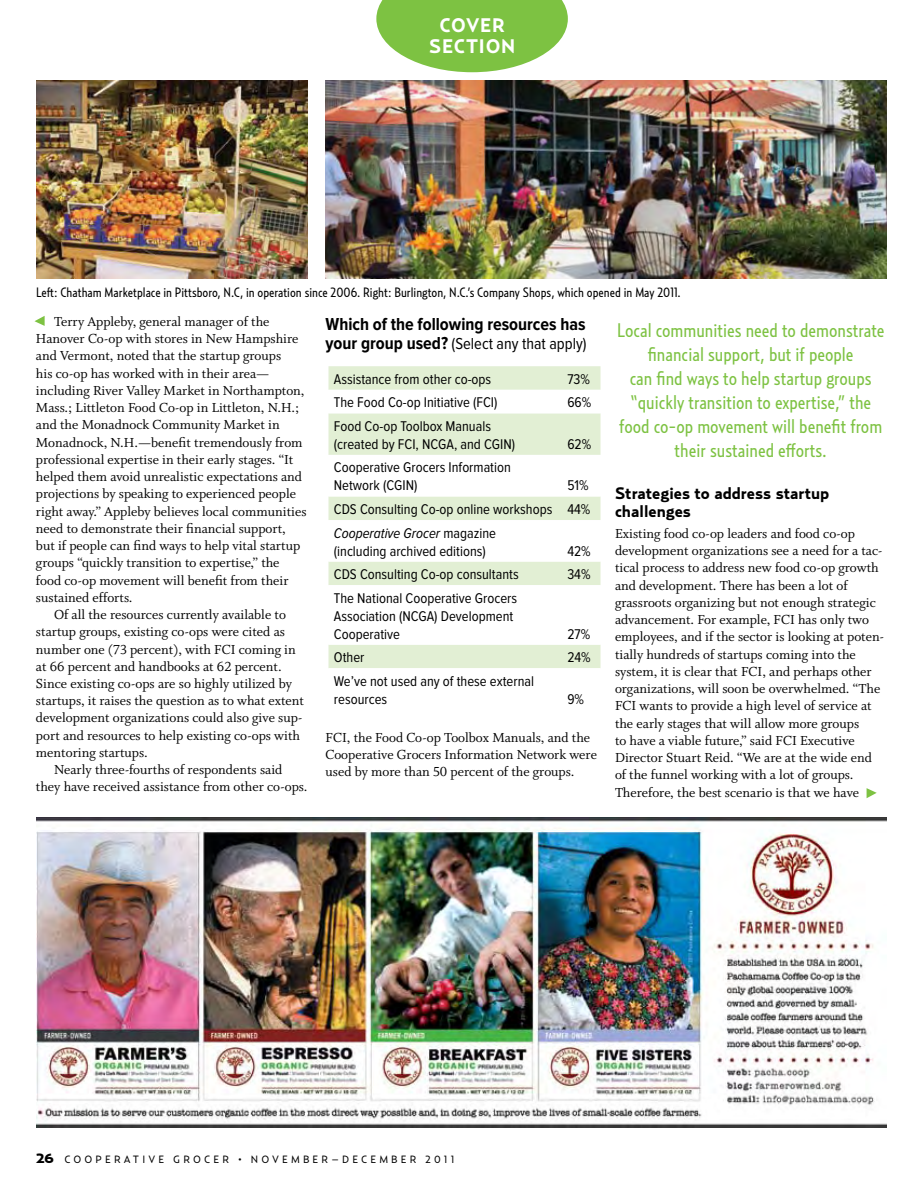
<style>
.page{position:relative;width:918px;height:1188px;background:#fff}
.page>*{position:absolute;margin:0;border:0;box-sizing:border-box;transform-origin:0 0}
.t1{font:19.5px/24px "Relay Cond";color:#7dc242;text-align:center}
.t2{font:700 19.5px/21px "Relay";letter-spacing:.04em;color:#fff;text-align:center}
.t3{font:700 condensed 18px "Proxima Nova";color:#000}
.t4{font:700 16.5px/18px "Relay";color:#000}
.t5{font:condensed 16.5px "Proxima Nova";color:#000}
.t6{font:14.7px/17.2px "Whitman Roman LF";color:#000}
.t7{font:condensed 14.7px/18px "Proxima Nova";color:#000}
.t8{font:13.5px "Relay Cond";color:#000}
.t9{font:10.5px "Relay";letter-spacing:.3em;color:#000}
.s1{font-weight:700;font-size:18px}
.s2{font-style:italic}
.s3{font-family:"Relay Wide";font-weight:900;font-size:13.5px}
.s4{font-family:"Proxima Nova"}
</style>
<div class="page">
<svg style="left:376px;top:0;width:192px;height:72px"></svg>
<svg style="left:328px;top:366px;width:273px;height:24px;background:#e2efd5"></svg>
<svg style="left:328px;top:413px;width:273px;height:255px"></svg>
<svg style="left:867px;top:788px;width:10px;height:10px"></svg>
<img style="left:36px;top:818px;width:850px;height:310px">
<svg style="left:34px;top:316px;width:11px;height:10px"></svg>
<img style="left:36px;top:80px;width:272px;height:199px">
<img style="left:326px;top:81px;width:560px;height:197px">
<h1 class="t2" style="left:429px;top:14px;width:88px">cover section</h1>
<p class="t8" style="left:36px;top:284px;width:646px">Left: Chatham Marketplace in Pittsboro, N.C, in operation since 2006. Right: Burlington, N.C.’s Company Shops, which opened in May 2011.</p>
<p class="t6" style="left:36px;top:313px;width:272px;text-indent:18px">Terry Appleby, general manager of the Hanover Co-op with stores in New Hampshire and Vermont, noted that the startup groups<br>his co-op has worked with in their area— including River Valley Market in Northampton, Mass.; Littleton Food Co-op in Littleton, N.H.; and the Monadnock Community Market in Monadnock, N.H.—benefit tremendously from professional expertise in their early stages. “It helped them avoid unrealistic expectations and projections by speaking to experienced people right away.” Appleby believes local communities need to demonstrate their financial support, but if people can find ways to help vital startup groups “quickly transition to expertise,” the food co-op movement will benefit from their sustained efforts.</p>
<p class="t6" style="left:36px;top:606px;width:270px;text-indent:18px">Of all the resources currently available to startup groups, existing co-ops were cited as number one (73 percent), with FCI coming in at 66 percent and handbooks at 62 percent.<br>Since existing co-ops are so highly utilized by startups, it raises the question as to what extent development organizations could also give sup&shy;port and resources to help existing co-ops with mentoring startups.</p>
<p class="t6" style="left:36px;top:761px;width:273px;text-align:center">Nearly three-fourths of respondents said<br>they have received assistance from other co-ops.</p>
<p class="t3" style="left:326px;top:315px;width:262px">Which of the following resources has</p>
<p class="t5" style="left:326px;top:336px;width:263px"><span class="s1">your group used?</span> (Select any that apply)</p>
<p class="t7" style="left:334px;top:371px;width:159px">Assistance from other co-ops</p>
<p class="t7" style="left:567px;top:371px;width:24px">73%</p>
<p class="t7" style="left:334px;top:394px;width:165px">The Food Co-op Initiative (FCI)</p>
<p class="t7" style="left:567px;top:394px;width:25px">66%</p>
<p class="t7" style="left:334px;top:418px;width:183px">Food Co-op Toolbox Manuals (created by FCI, NCGA, and CGIN)</p>
<p class="t7" style="left:567px;top:436px;width:25px">62%</p>
<p class="t7" style="left:334px;top:459px;width:179px">Cooperative Grocers Information<br>Network (CGIN)</p>
<p class="t7" style="left:334px;top:474px;width:258px;line-height:23.5px;text-align:justify;text-indent:233px">51% CDS Consulting Co-op online workshops 44% <span class="s2">Cooperative Grocer</span> magazine</p>
<p class="t7" style="left:334px;top:542px;width:153px">(including archived editions)</p>
<p class="t7" style="left:567px;top:542px;width:25px">42%</p>
<p class="t7" style="left:334px;top:566px;width:186px">CDS Consulting Co-op consultants</p>
<p class="t7" style="left:567px;top:566px;width:25px">34%</p>
<p class="t7" style="left:334px;top:589px;width:185px">The National Cooperative Grocers<br>Association (NCGA) Development<br>Cooperative</p>
<p class="t7" style="left:567px;top:625px;width:24px">27%</p>
<p class="t7" style="left:334px;top:649px;width:32px">Other</p>
<p class="t7" style="left:567px;top:649px;width:25px">24%</p>
<p class="t7" style="left:334px;top:673px;width:202px">We’ve not used any of these external resources</p>
<p class="t7" style="left:567px;top:691px;width:18px">9%</p>
<p class="t6" style="left:325px;top:729px;width:273px">FCI, the Food Co-op Toolbox Manuals, and the<br>Cooperative Grocers Information Network were used by more than 50 percent of the groups.</p>
<h1 class="t1" style="left:617px;top:318px;width:269px">Local communities need to demonstrate financial support, but if people<br>can find ways to help startup groups “quickly transition to expertise,” the food co-op movement will benefit from their sustained efforts.</h1>
<p class="t4" style="left:615px;top:484px;width:216px">Strategies to address startup challenges</p>
<p class="t6" style="left:615px;top:525px;width:270px">Existing food co-op leaders and food co-op development organizations see a need for a tac&shy;tical process to address new food co-op growth and development. There has been a lot of grassroots organizing but not enough strategic advancement. For example, FCI has only two employees, and if the sector is looking at poten&shy;tially hundreds of startups coming into the system, it is clear that FCI, and perhaps other organizations, will soon be overwhelmed. “The FCI wants to provide a high level of service at the early stages that will allow more groups<br>to have a viable future,” said FCI Executive Director Stuart Reid. “We are at the wide end of the funnel working with a lot of groups.<br>Therefore, the best scenario is that we have</p>
<p class="t9" style="left:36px;top:1153px;width:420px"><span class="s3">26</span> COOPERATIVE GROC ER <span class="s4">•</span> NOVEMBER–DEC EMBER 2011</p>
</div>
